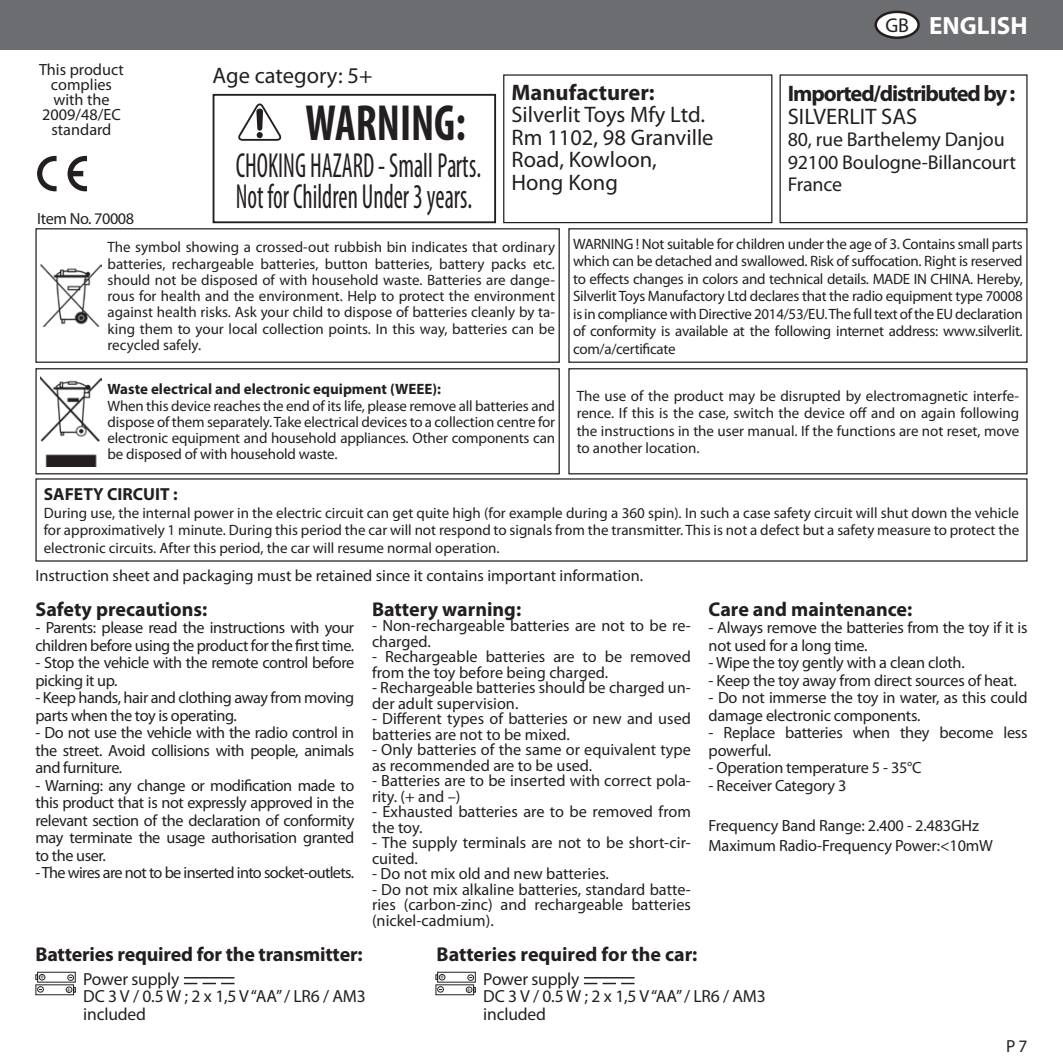
<style>
.page{position:relative;width:1063px;height:1063px;background:#fff}
.page>*{position:absolute;margin:0;border:0;box-sizing:border-box;transform-origin:0 0}
.t1{font:700 condensed 51px "Myriad Pro";color:#231f20;scale:.88 1}
.t2{font:condensed 35px/30.5px "Myriad Pro";color:#231f20;scale:.72 1}
.t3{font:700 25px "Myriad Pro";color:#fff}
.t4{font:22.5px/22.5px "Myriad Pro";color:#231f20}
.t5{font:700 22.5px "Myriad Pro";letter-spacing:-.05em;color:#231f20}
.t6{font:700 22.5px "Myriad Pro";color:#231f20}
.t7{font:700 20px "Myriad Pro";color:#231f20}
.t8{font:20px/22.5px "Myriad Pro";letter-spacing:-.01em;color:#231f20}
.t9{font:17.5px/17.5px "Myriad Pro";letter-spacing:-.01em;color:#231f20}
.t10{font:700 17.5px "Myriad Pro";color:#231f20}
.t11{font:16.25px/17.5px "Myriad Pro";letter-spacing:-.01em;color:#231f20}
.t12{font:16.25px "Myriad Pro";letter-spacing:-.04em;color:#231f20}
.t13{font:15px/17.5px "Myriad Pro";color:#231f20;text-align:justify}
.t14{font:700 15px "Myriad Pro";color:#231f20}
.t15{font:8px "Times";color:#231f20;scale:1.05 1}
</style>
<div class="page">
<div style="left:0;top:0;width:1063px;height:50px;background:#6c6d70"></div>
<hr style="left:184px;top:977px;width:50px;height:2px;background:#231f20">
<svg style="left:184px;top:983px;width:13px;height:1px"></svg>
<svg style="left:203px;top:983px;width:31px;height:1px"></svg>
<hr style="left:584px;top:977px;width:51px;height:2px;background:#231f20">
<svg style="left:584px;top:983px;width:13px;height:1px"></svg>
<svg style="left:603px;top:983px;width:32px;height:1px"></svg>
<div style="left:876px;top:12px;width:43px;height:26px;background:#fff;border-radius:50%"></div>
<div style="left:874px;top:11px;width:46px;height:28px;border:2px solid #231f20;border-radius:50%"></div>
<svg style="left:37px;top:156px;width:20px;height:35px"></svg>
<svg style="left:68px;top:156px;width:19px;height:35px"></svg>
<div style="left:37px;top:986px;width:7px;height:7px;border:1px solid #231f20;border-radius:50%"></div>
<div style="left:35px;top:984px;width:39px;height:11px;border:1px solid #231f20"></div>
<svg style="left:66px;top:987px;width:10px;height:6px"></svg>
<div style="left:67px;top:974px;width:7px;height:7px;border:1px solid #231f20;border-radius:50%"></div>
<div style="left:37px;top:972px;width:39px;height:11px;border:1px solid #231f20"></div>
<svg style="left:35px;top:974px;width:10px;height:6px"></svg>
<div style="left:437px;top:986px;width:7px;height:7px;border:1px solid #231f20;border-radius:50%"></div>
<div style="left:435px;top:984px;width:39px;height:11px;border:1px solid #231f20"></div>
<svg style="left:466px;top:987px;width:10px;height:6px"></svg>
<div style="left:467px;top:974px;width:7px;height:7px;border:1px solid #231f20;border-radius:50%"></div>
<div style="left:437px;top:972px;width:39px;height:11px;border:1px solid #231f20"></div>
<svg style="left:435px;top:974px;width:10px;height:6px"></svg>
<div style="left:503px;top:74px;width:269px;height:149px;border:1px solid #231f20"></div>
<div style="left:780px;top:74px;width:248px;height:149px;border:1px solid #231f20"></div>
<div style="left:213px;top:94px;width:283px;height:129px;border:2px solid #231f20"></div>
<svg style="left:238px;top:103px;width:43px;height:38px"></svg>
<div style="left:35px;top:228px;width:525px;height:135px;border:1px solid #231f20"></div>
<div style="left:35px;top:368px;width:525px;height:106px;border:1px solid #231f20"></div>
<div style="left:568px;top:368px;width:460px;height:106px;border:1px solid #231f20"></div>
<img style="left:40px;top:376px;width:61px;height:90px">
<div style="left:568px;top:228px;width:460px;height:135px;border:1px solid #231f20"></div>
<img style="left:40px;top:264px;width:61px;height:63px">
<p class="t11" style="left:39px;top:62px;width:86px;line-height:15px;text-align:center">This product complies with the<br>2009/48/EC standard</p>
<p class="t11" style="left:37px;top:209px;width:98px">Item No. 70008</p>
<h3 class="t4" style="left:213px;top:64px;width:161px">Age category: 5+</h3>
<h1 class="t1" style="left:305px;top:91px;width:184px">WARNING:</h1>
<h2 class="t2" style="left:236px;top:150px;width:343px">CHOKING HAZARD - Small Parts.<br>Not for Children Under 3 years.</h2>
<h3 class="t6" style="left:511px;top:77px;width:145px">Manufacturer:</h3>
<h3 class="t4" style="left:511px;top:103px;width:204px">Silverlit Toys Mfy Ltd.<br>Rm 1102, 98 Granville<br>Road, Kowloon,<br>Hong Kong</h3>
<h3 class="t8" style="left:885px;top:14px;width:25px">GB</h3>
<h3 class="t3" style="left:929px;top:9px;width:100px">ENGLISH</h3>
<h3 class="t5" style="left:788px;top:79px;width:229px">Imported/distributed by :</h3>
<h3 class="t4" style="left:788px;top:104px;width:131px">SILVERLIT SAS</h3>
<h3 class="t8" style="left:788px;top:128px;width:230px">80, rue Barthelemy Danjou<br>92100 Boulogne-Billancourt<br>France</h3>
<p class="t13" style="left:573px;top:235px;width:451px">WARNING ! Not suitable for children under the age of 3. Contains small parts which can be detached and swallowed. Risk of suffocation. Right is reserved to effects changes in colors and technical details. MADE IN CHINA. Hereby, Silverlit Toys Manufactory Ltd declares that the radio equipment type 70008 is in compliance with Directive 2014/53/EU. The full text of the EU declaration of conformity is available at the following internet address: www.silverlit. com/a/certificate</p>
<p class="t13" style="left:108px;top:239px;width:449px;line-height:16.2px">The symbol showing a crossed-out rubbish bin indicates that ordinary batteries, rechargeable batteries, button batteries, battery packs etc. should not be disposed of with household waste. Batteries are dange&shy;rous for health and the environment. Help to protect the environment against health risks. Ask your child to dispose of batteries cleanly by ta&shy;king them to your local collection points. In this way, batteries can be recycled safely.</p>
<p class="t14" style="left:108px;top:380px;width:335px">Waste electrical and electronic equipment (WEEE):</p>
<p class="t13" style="left:108px;top:397px;width:449px;line-height:16.2px">When this device reaches the end of its life, please remove all batteries and dispose of them separately. Take electrical devices to a collection centre for electronic equipment and household appliances. Other components can be disposed of with household waste.</p>
<p class="t13" style="left:577px;top:387px;width:444px">The use of the product may be disrupted by electromagnetic interfe&shy;rence. If this is the case, switch the device off and on again following the instructions in the user manual. If the functions are not reset, move to another location.</p>
<p class="t10" style="left:44px;top:483px;width:136px">SAFETY CIRCUIT :</p>
<p class="t13" style="left:44px;top:504px;width:977px">During use, the internal power in the electric circuit can get quite high (for example during a 360 spin). In such a case safety circuit will shut down the vehicle for approximatively 1 minute. During this period the car will not respond to signals from the transmitter. This is not a defect but a safety measure to protect the electronic circuits. After this period, the car will resume normal operation.</p>
<p class="t11" style="left:35px;top:567px;width:609px">Instruction sheet and packaging must be retained since it contains important information.</p>
<h3 class="t7" style="left:35px;top:596px;width:173px">Safety precautions:</h3>
<p class="t11" style="left:35px;top:619px;width:320px">- Parents: please read the instructions with your children before using the product for the first time.</p>
<p class="t11" style="left:35px;top:654px;width:320px">- Stop the vehicle with the remote control before picking it up.</p>
<p class="t11" style="left:35px;top:689px;width:320px">- Keep hands, hair and clothing away from moving parts when the toy is operating.</p>
<p class="t11" style="left:35px;top:724px;width:320px;text-align:justify">- Do not use the vehicle with the radio control in the street. Avoid collisions with people, animals and furniture.</p>
<p class="t11" style="left:35px;top:776px;width:320px;text-align:justify">- Warning: any change or modification made to this product that is not expressly approved in the relevant section of the declaration of conformity may terminate the usage authorisation granted to the user.</p>
<p class="t12" style="left:35px;top:863px;width:320px">- The wires are not to be inserted into socket-outlets.</p>
<h3 class="t7" style="left:372px;top:596px;width:151px">Battery warning:</h3>
<p class="t11" style="left:372px;top:618px;width:320px;line-height:15.5px">- Non-rechargeable batteries are not to be re&shy;charged.</p>
<p class="t11" style="left:372px;top:649px;width:320px;line-height:15.5px">- Rechargeable batteries are to be removed from the toy before being charged.</p>
<p class="t11" style="left:372px;top:680px;width:320px;line-height:15.5px">- Rechargeable batteries should be charged un&shy;der adult supervision.</p>
<p class="t11" style="left:372px;top:711px;width:320px;line-height:15.5px">- Different types of batteries or new and used batteries are not to be mixed.</p>
<p class="t11" style="left:372px;top:742px;width:320px;line-height:15.5px">- Only batteries of the same or equivalent type as recommended are to be used.</p>
<p class="t11" style="left:372px;top:773px;width:320px;line-height:15.5px">- Batteries are to be inserted with correct pola&shy;rity. (+ and –)</p>
<p class="t11" style="left:372px;top:804px;width:320px;line-height:15.5px">- Exhausted batteries are to be removed from the toy.</p>
<p class="t11" style="left:372px;top:835px;width:320px;line-height:15.5px">- The supply terminals are not to be short-cir&shy;cuited.</p>
<p class="t11" style="left:372px;top:865px;width:238px">- Do not mix old and new batteries.</p>
<p class="t11" style="left:372px;top:881px;width:320px;line-height:15.5px;text-align:justify">- Do not mix alkaline batteries, standard batte&shy;ries (carbon-zinc) and rechargeable batteries (nickel-cadmium).</p>
<h3 class="t7" style="left:35px;top:941px;width:329px">Batteries required for the transmitter:</h3>
<h3 class="t7" style="left:437px;top:941px;width:262px">Batteries required for the car:</h3>
<h3 class="t7" style="left:709px;top:596px;width:205px">Care and maintenance:</h3>
<p class="t11" style="left:709px;top:619px;width:320px">- Always remove the batteries from the toy if it is not used for a long time.</p>
<p class="t11" style="left:709px;top:654px;width:258px">- Wipe the toy gently with a clean cloth.</p>
<p class="t11" style="left:709px;top:671px;width:310px">- Keep the toy away from direct sources of heat.</p>
<p class="t11" style="left:709px;top:689px;width:320px">- Do not immerse the toy in water, as this could damage electronic components.</p>
<p class="t11" style="left:709px;top:724px;width:320px">- Replace batteries when they become less powerful.</p>
<p class="t11" style="left:709px;top:759px;width:214px">- Operation temperature 5 - 35°C</p>
<p class="t11" style="left:709px;top:776px;width:139px">- Receiver Category 3</p>
<p class="t11" style="left:709px;top:815px;width:286px;line-height:20px">Frequency Band Range: 2.400 - 2.483GHz<br>Maximum Radio-Frequency Power:&lt;10mW</p>
<p class="t15" style="left:45px;top:985px;width:6px;rotate:-180deg">+</p>
<p class="t15" style="left:67px;top:982px;width:6px">+</p>
<p class="t9" style="left:83px;top:970px;width:284px">Power supply<br>DC 3 V / 0.5 W ; 2 x 1,5 V “AA” / LR6 / AM3 included</p>
<p class="t9" style="left:483px;top:970px;width:284px">Power supply<br>DC 3 V / 0.5 W ; 2 x 1,5 V “AA” / LR6 / AM3 included</p>
<p class="t15" style="left:445px;top:985px;width:6px;rotate:-180deg">+</p>
<p class="t15" style="left:467px;top:982px;width:6px">+</p>
<p class="t9" style="left:1006px;top:1037px;width:23px">P 7</p>
</div>
